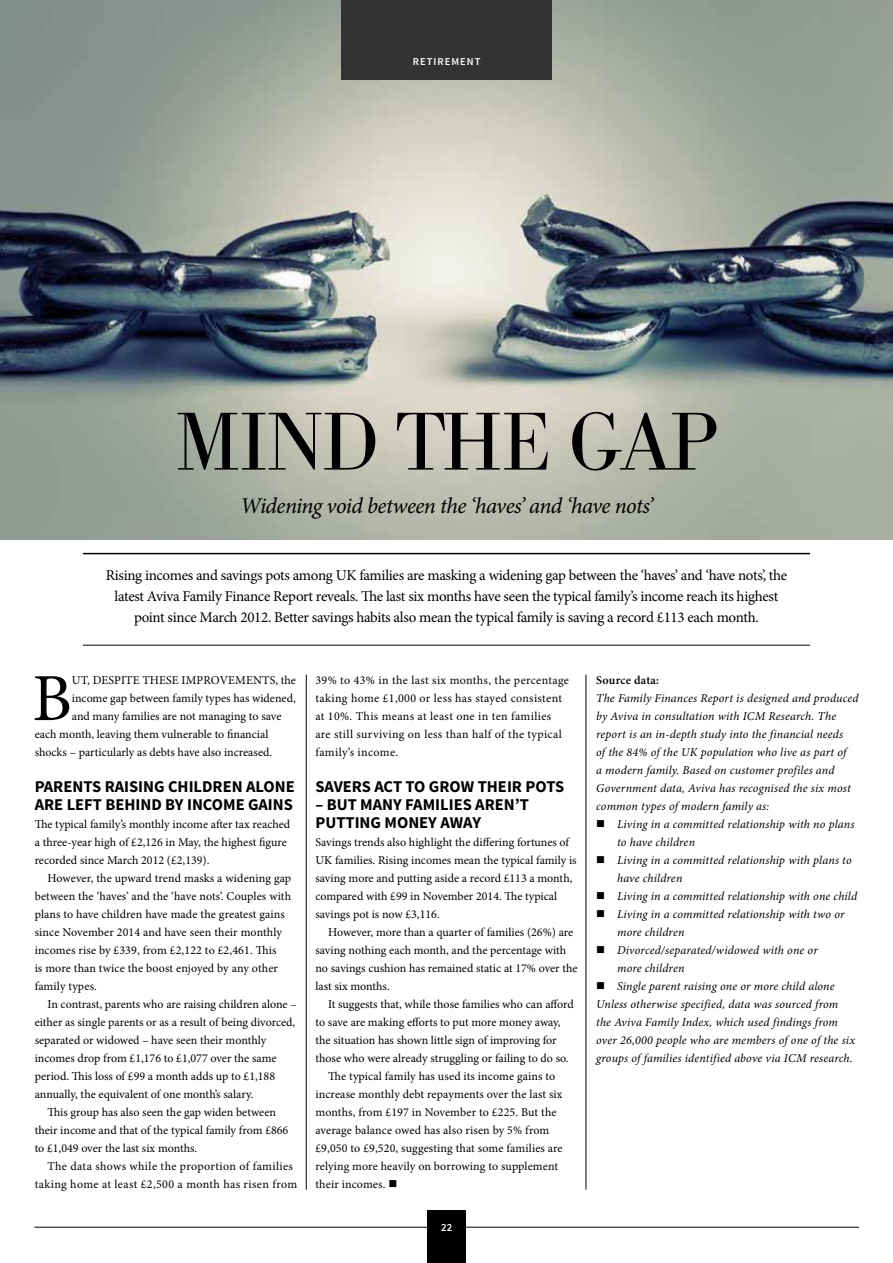
<style>
.page{position:relative;width:893px;height:1263px;background:#fff}
.page>*{position:absolute;margin:0;border:0;box-sizing:border-box;transform-origin:0 0}
.t1{font:300 80.4px "Bodoni BE";letter-spacing:-.01em;color:#000}
.t2{font:67.35px "Minion Pro";color:#000}
.t3{font:italic 22.5px "Minion Pro";letter-spacing:-.025em;color:#000}
.t4{font:700 16.5px/18px "Source Sans Pro";color:#000}
.t5{font:15px/21px "Minion Pro";letter-spacing:-.025em;color:#000;text-align:center}
.t6{font:12px/18px "Minion Pro";color:#000}
.t7{font:italic 12px/18px "Minion Pro";letter-spacing:.01em;color:#000}
.t8{font:12px/18px "Minion Pro";letter-spacing:.025em;color:#000}
.t9{font:12px "Minion Pro";letter-spacing:.03em;color:#000}
.t10{font:600 12px "Minion Pro";letter-spacing:.02em;color:#000}
.t11{font:600 10.5px "Source Sans Pro";letter-spacing:.1em;color:#fff}
.t12{font:600 10.5px "Proxima Nova Cond";color:#fff}
</style>
<div class="page">
<img style="left:0;top:0;width:893px;height:540px">
<hr style="left:34px;top:1227px;width:825px;height:1px;background:#000">
<div style="left:427px;top:1210px;width:39px;height:53px;background:#000"></div>
<div style="left:341px;top:0;width:211px;height:79px;background:#333334"></div>
<hr style="left:83px;top:553px;width:727px;height:1px;background:#000">
<hr style="left:83px;top:645px;width:727px;height:1px;background:#000">
<hr style="left:306px;top:675px;width:1px;height:515px;background:#000">
<hr style="left:586px;top:675px;width:1px;height:515px;background:#000">
<p class="t11" style="left:413px;top:55px;width:69px">RETIREMENT</p>
<h1 class="t1" style="left:175px;top:397px;width:538px">MIND THE GAP</h1>
<h3 class="t3" style="left:240px;top:490px;width:415px">Widening void between the ‘haves’ and ‘have nots’</h3>
<p class="t5" style="left:106px;top:565px;width:683px">Rising incomes and savings pots among UK families are masking a widening gap between the ‘haves’ and ‘have nots’, the latest Aviva Family Finance Report reveals. The last six months have seen the typical family’s income reach its highest point since March 2012. Better savings habits also mean the typical family is saving a record £113 each month.</p>
<h2 class="t2" style="left:32px;top:653px;width:41px">B</h2>
<p class="t6" style="left:72px;top:671px;width:44px">ut, despit</p>
<p class="t6" style="left:133px;top:671px;width:58px">e these improv</p>
<p class="t6" style="left:228px;top:671px;width:33px">ements</p>
<p class="t6" style="left:275px;top:671px;width:22px">, the</p>
<p class="t6" style="left:72px;top:689px;width:225px">income gap between family types has widened,</p>
<p class="t6" style="left:72px;top:707px;width:211px">and many families are not managing to save</p>
<p class="t6" style="left:35px;top:725px;width:235px">each month, leaving them vulnerable to financial</p>
<p class="t6" style="left:35px;top:743px;width:239px">shocks – particularly as debts have also increased.</p>
<h3 class="t4" style="left:35px;top:778px;width:262px">PARENTS RAISING CHILDREN ALONE<br>ARE LEFT BEHIND BY INCOME GAINS</h3>
<p class="t6" style="left:35px;top:815px;width:257px">The typical family’s monthly income after tax reached a three-year high of £2,126 in May, the highest figure recorded since March 2012 (£2,139).</p>
<p class="t6" style="left:35px;top:869px;width:258px;text-indent:13px">However, the upward trend masks a widening gap between the ‘haves’ and the ‘have nots’. Couples with plans to have children have made the greatest gains since November 2014 and have seen their monthly incomes rise by £339, from £2,122 to £2,461. This<br>is more than twice the boost enjoyed by any other family types.</p>
<p class="t6" style="left:47px;top:995px;width:251px">In contrast, parents who are raising children alone –</p>
<p class="t6" style="left:35px;top:1013px;width:262px">either as single parents or as a result of being divorced,</p>
<p class="t6" style="left:35px;top:1031px;width:233px">separated or widowed – have seen their monthly</p>
<p class="t6" style="left:35px;top:1049px;width:243px">incomes drop from £1,176 to £1,077 over the same</p>
<p class="t6" style="left:35px;top:1067px;width:242px">period. This loss of £99 a month adds up to £1,188</p>
<p class="t6" style="left:35px;top:1085px;width:220px">annually, the equivalent of one month’s salary.</p>
<p class="t6" style="left:47px;top:1103px;width:230px">This group has also seen the gap widen between</p>
<p class="t6" style="left:35px;top:1121px;width:255px">their income and that of the typical family from £866</p>
<p class="t6" style="left:35px;top:1139px;width:164px">to £1,049 over the last six months.</p>
<p class="t9" style="left:47px;top:1158px;width:247px">The data shows while the proportion of families</p>
<p class="t8" style="left:35px;top:1175px;width:264px">taking home at least £2,500 a month has risen from</p>
<p class="t8" style="left:315px;top:671px;width:255px">39% to 43% in the last six months, the percentage taking home £1,000 or less has stayed consistent at 10%. This means at least one in ten families are still surviving on less than half of the typical family’s income.</p>
<h3 class="t4" style="left:315px;top:778px;width:250px">SAVERS ACT TO GROW THEIR POTS</h3>
<h3 class="t4" style="left:315px;top:796px;width:214px">– BUT MANY FAMILIES AREN’T<br>PUTTING MONEY AWAY</h3>
<p class="t6" style="left:315px;top:833px;width:263px">Savings trends also highlight the differing fortunes of UK families. Rising incomes mean the typical family is saving more and putting aside a record £113 a month, compared with £99 in November 2014. The typical savings pot is now £3,116.</p>
<p class="t6" style="left:315px;top:923px;width:264px;text-indent:13px">However, more than a quarter of families (26%) are saving nothing each month, and the percentage with no savings cushion has remained static at 17% over the last six months.</p>
<p class="t6" style="left:328px;top:995px;width:247px">It suggests that, while those families who can afford</p>
<p class="t6" style="left:315px;top:1013px;width:247px">to save are making efforts to put more money away,</p>
<p class="t6" style="left:315px;top:1031px;width:243px">the situation has shown little sign of improving for</p>
<p class="t6" style="left:315px;top:1049px;width:255px">those who were already struggling or failing to do so.</p>
<p class="t6" style="left:328px;top:1067px;width:229px">The typical family has used its income gains to</p>
<p class="t6" style="left:315px;top:1085px;width:249px">increase monthly debt repayments over the last six</p>
<p class="t6" style="left:315px;top:1103px;width:243px">months, from £197 in November to £225. But the</p>
<p class="t6" style="left:315px;top:1121px;width:235px">average balance owed has also risen by 5% from</p>
<p class="t6" style="left:315px;top:1139px;width:249px">£9,050 to £9,520, suggesting that some families are</p>
<p class="t6" style="left:315px;top:1157px;width:244px">relying more heavily on borrowing to supplement</p>
<p class="t6" style="left:315px;top:1175px;width:83px">their incomes. ■</p>
<p class="t12" style="left:441px;top:1222px;width:12px">22</p>
<p class="t10" style="left:596px;top:672px;width:65px">Source data:</p>
<p class="t7" style="left:596px;top:689px;width:264px">The Family Finances Report is designed and produced by Aviva in consultation with ICM Research. The report is an in-depth study into the financial needs ofthe 84% ofthe UK population who live as part of<br>a modern family. Based on customer profiles and Government data, Aviva has recognised the six most common types ofmodern family as:</p>
<p class="t7" style="left:617px;top:815px;width:239px;text-indent:-21px">■ Living in a committed relationship with no plans to have children</p>
<p class="t7" style="left:617px;top:851px;width:236px;text-indent:-21px">■ Living in a committed relationship with plans to have children</p>
<p class="t7" style="left:596px;top:887px;width:263px">■ Living in a committed relationship with one child</p>
<p class="t7" style="left:617px;top:905px;width:229px;text-indent:-21px">■ Living in a committed relationship with two or more children</p>
<p class="t7" style="left:617px;top:941px;width:202px;text-indent:-21px">■ Divorced/separated/widowed with one or more children</p>
<p class="t7" style="left:596px;top:977px;width:260px">■ Single parent raising one or more child alone Unless otherwise specified, data was sourced from the Aviva Family Index, which used findings from over 26,000 people who are members ofone ofthe six groups offamilies identified above via ICM research.</p>
</div>
